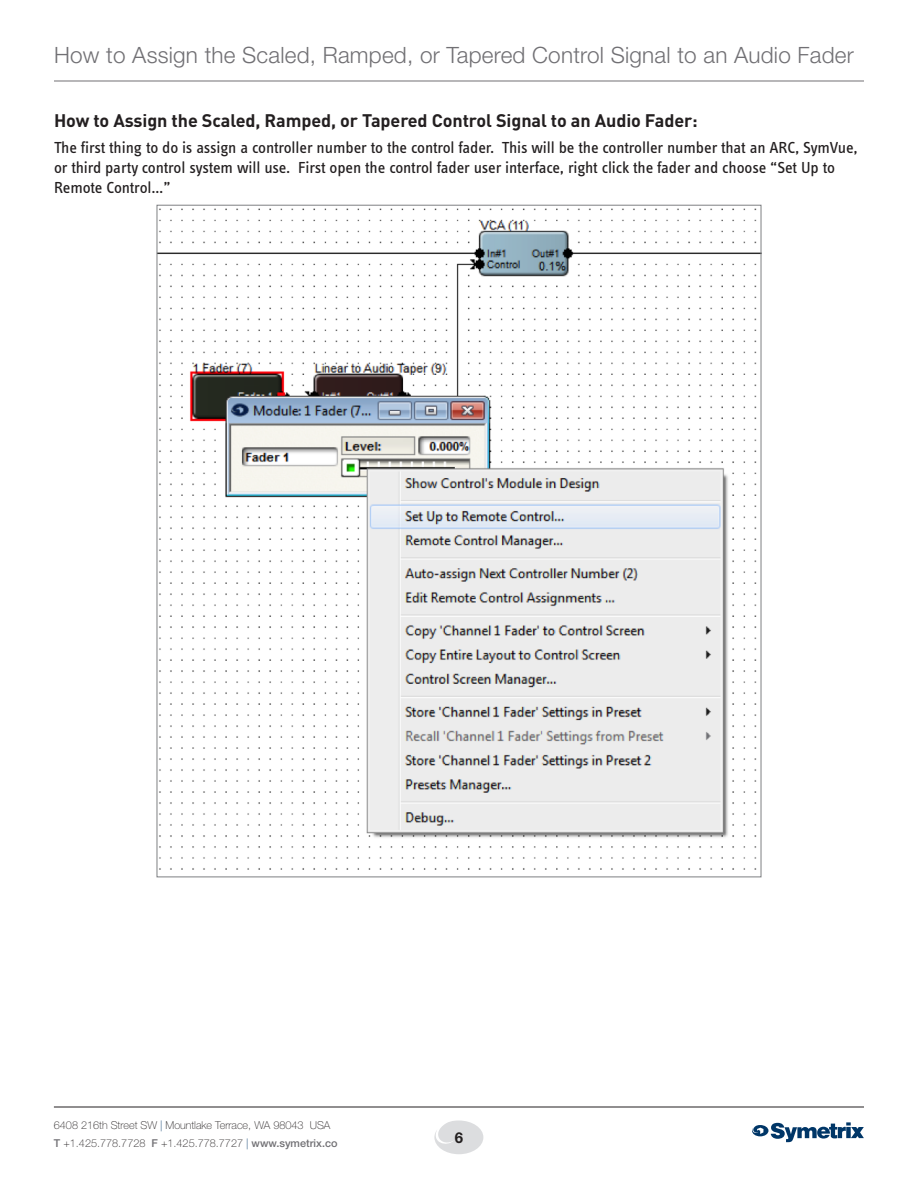
<style>
.page{position:relative;width:918px;height:1188px;background:#fff}
.page>*{position:absolute;margin:0;border:0;box-sizing:border-box;transform-origin:0 0}
.PAGE_HEADING_RIGHT{font:300 22.5px "Helvetica Neue LT Std";letter-spacing:.01em;color:#717074}
.BlueSub{font:700 18px "DIN";letter-spacing:-.005em;color:#231f20}
.SellCopy{font:16.5px/19.8px "Info Text";letter-spacing:-.005em;color:#231f20}
.t1{font:700 15px "Helvetica Neue LT Std";color:#231f20}
.t2{font:100 10.8px "Helvetica Neue LT Std";color:#231f20}
.s1{color:#003667}
.s2{font-weight:500;color:#717074}
</style>
<div class="page">
<img style="left:159px;top:208px;width:600px;height:662px">
<hr style="left:54px;top:81px;width:810px;height:1px;background:#717074">
<svg style="left:434px;top:1120px;width:49px;height:34px"></svg>
<svg style="left:752px;top:1122px;width:112px;height:20px"></svg>
<hr style="left:54px;top:1107px;width:810px;height:1px;background:#231f20">
<p class="PAGE_HEADING_RIGHT" style="left:54px;top:42px;width:801px">How to Assign the Scaled, Ramped, or Tapered Control Signal to an Audio Fader</p>
<p class="BlueSub" style="left:54px;top:108px;width:645px">How to Assign the Scaled, Ramped, or Tapered Control Signal to an Audio Fader:</p>
<p class="SellCopy" style="left:54px;top:138px;width:805px">The first thing to do is assign a controller number to the control fader. This will be the controller number that an ARC, SymVue, or third party control system will use. First open the control fader user interface, right click the fader and choose “Set Up to<br>Remote Control…”</p>
<p class="t2" style="left:54px;top:1119px;width:278px">6408 216th Street SW <span class="s1">|</span> Mountlake Terrace, WA 98043 USA</p>
<p class="t2" style="left:54px;top:1137px;width:285px"><span class="s2">T</span> +1.425.778.7728 <span class="s2">F</span> +1.425.778.7727 <span class="s1">|</span> <span class="s2">www.symetrix.co</span></p>
<p class="t1" style="left:455px;top:1128px;width:10px">6</p>
</div>
